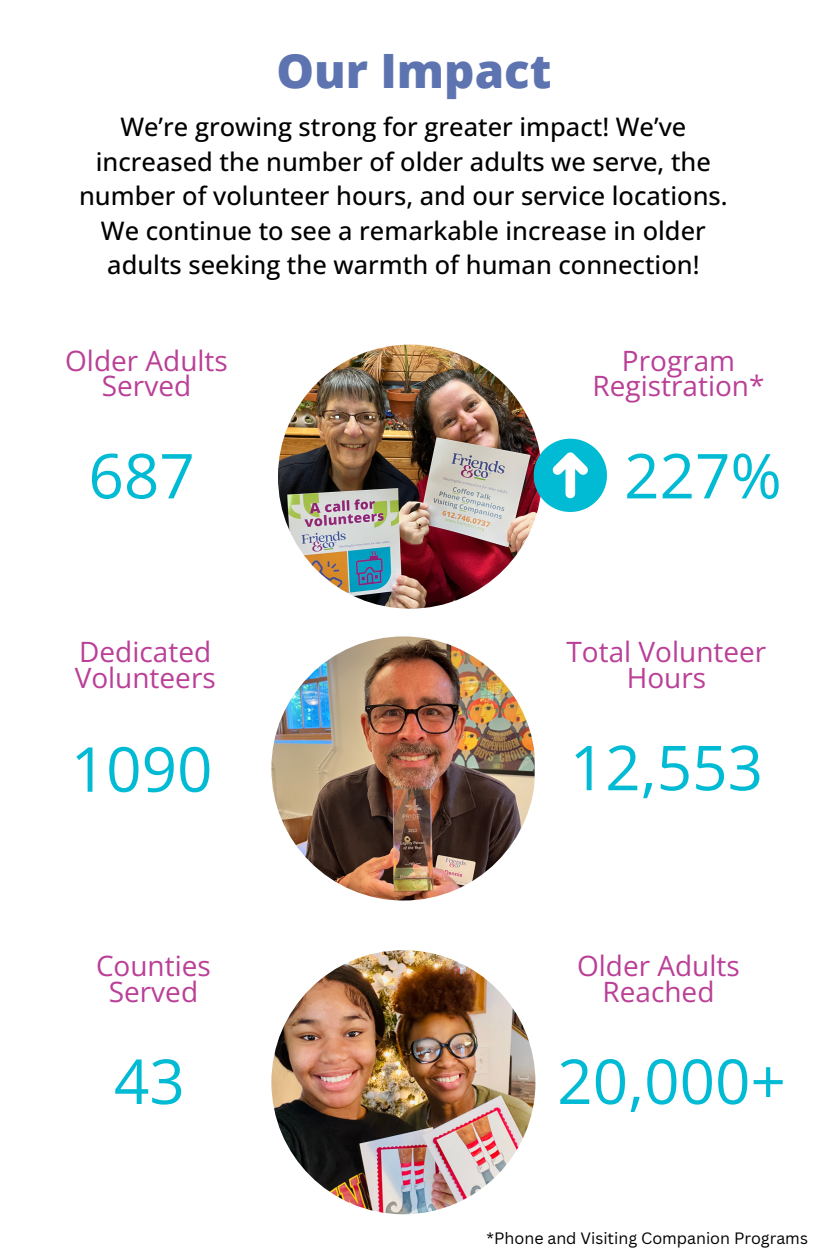
<style>
.page{position:relative;width:828px;height:1260px;background:#fff}
.page>*{position:absolute;margin:0;border:0;box-sizing:border-box;transform-origin:0 0}
.t1{font:62px "Open Sans";color:#00bbd3}
.t2{font:800 47.4px "Open Sans";color:#5e74b1}
.t3{font:28px/25.6px "Open Sans";color:#ba3f97;text-align:center}
.t4{font:500 25.4px/34.4px "Open Sans";color:#000;text-align:center}
.t5{font:16px "Canva Sans";color:#000}
</style>
<div class="page">
<img style="left:271px;top:950px;width:264px;height:264px;border-radius:50%">
<img style="left:278px;top:345px;width:264px;height:264px;border-radius:50%">
<img style="left:271px;top:636px;width:264px;height:265px;border-radius:50%">
<svg style="left:534px;top:439px;width:73px;height:73px"></svg>
<p class="t2" style="left:276px;top:37px;width:276px">Our Impact</p>
<p class="t4" style="left:79px;top:109px;width:650px">We’re growing strong for greater impact! We’ve increased the number of older adults we serve, the number of volunteer hours, and our service locations.<br>We continue to see a remarkable increase in older adults seeking the warmth of human connection!</p>
<p class="t3" style="left:65px;top:347px;width:164px">Older Adults<br>Served</p>
<h1 class="t1" style="left:88px;top:432px;width:108px">687</h1>
<h3 class="t3" style="left:593px;top:347px;width:173px">Program<br>Registration*</h3>
<h4 class="t1" style="left:624px;top:432px;width:159px">227%</h4>
<h4 class="t3" style="left:75px;top:639px;width:143px;text-align:left">Dedicated<br>Volunteers</h4>
<h1 class="t3" style="left:567px;top:639px;width:201px">Total Volunteer<br>Hours</h1>
<p class="t1" style="left:71px;top:726px;width:143px">1090</p>
<h4 class="t1" style="left:570px;top:724px;width:195px">12,553</h4>
<h1 class="t3" style="left:96px;top:953px;width:116px">Counties<br>Served</h1>
<h4 class="t3" style="left:577px;top:953px;width:164px">Older Adults<br>Reached</h4>
<h4 class="t1" style="left:114px;top:1038px;width:72px">43</h4>
<p class="t1" style="left:557px;top:1038px;width:230px">20,000+</p>
<h1 class="t5" style="left:487px;top:1227px;width:323px">*Phone and Visiting Companion Programs</h1>
</div>
